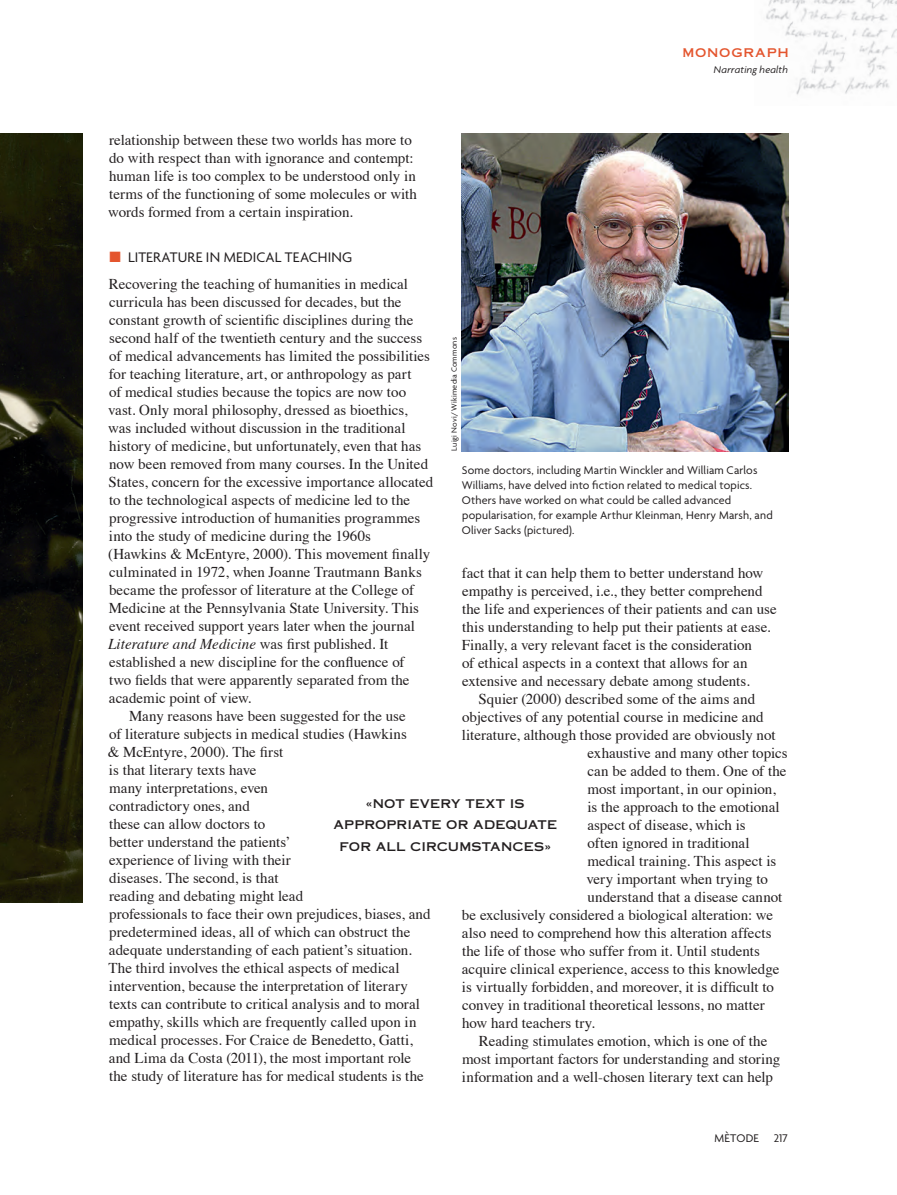
<style>
.page{position:relative;width:897px;height:1195px;background:#fff}
.page>*{position:absolute;margin:0;border:0;box-sizing:border-box;transform-origin:0 0}
.t1{font:15px/18px "Times";color:#231f20}
.t2{font:15px "Agenda";letter-spacing:.01em;color:#231f20}
._09_PEUS_DE_FOTO{font:12px/15px "Agenda";letter-spacing:.015em;color:#231f20}
._12_DESTACADO{font:12px/21.8px "Copperplate Thirty One AB";letter-spacing:.01em;color:#231f20;text-align:center}
.t3{font:12px "Copperplate Thirty One AB";letter-spacing:.06em;color:#e4552e}
.t4{font:italic 10.5px "Agenda";letter-spacing:.015em;color:#231f20}
._15_CREDITOS_FOTOGRA{font:8.25px "Agenda";letter-spacing:.025em;color:#231f20}
.s1{color:#e4552e}
.s2{font-style:italic}
</style>
<div class="page">
<img style="left:766px;top:0;width:131px;height:95px">
<img style="left:0;top:134px;width:83px;height:768px">
<img style="left:461px;top:134px;width:328px;height:318px">
<p class="t3" style="left:682px;top:46px;width:108px">MONOGRAPH</p>
<p class="t4" style="left:714px;top:63px;width:76px">Narrating health</p>
<p class="t1" style="left:108px;top:130px;width:310px">relationship between these two worlds has more to do with respect than with ignorance and contempt: human life is too complex to be understood only in terms of the functioning of some molecules or with words formed from a certain inspiration.</p>
<p class="t2" style="left:109px;top:248px;width:244px"><span class="s1">■</span> LITERATURE IN MEDICAL TEACHING</p>
<p class="t1" style="left:108px;top:274px;width:327px">Recovering the teaching of humanities in medical curricula has been discussed for decades, but the constant growth of scientific disciplines during the second half of the twentieth century and the success of medical advancements has limited the possibilities for teaching literature, art, or anthropology as part<br>of medical studies because the topics are now too vast. Only moral philosophy, dressed as bioethics, was included without discussion in the traditional history of medicine, but unfortunately, even that has now been removed from many courses. In the United States, concern for the excessive importance allocated to the technological aspects of medicine led to the progressive introduction of humanities programmes into the study of medicine during the 1960s<br>(Hawkins &amp; McEntyre, 2000). This movement finally culminated in 1972, when Joanne Trautmann Banks became the professor of literature at the College of Medicine at the Pennsylvania State University. This event received support years later when the journal <span class="s2">Literature and Medicine</span> was first published. It established a new discipline for the confluence of<br>two fields that were apparently separated from the academic point of view.</p>
<p class="t1" style="left:108px;top:706px;width:324px;text-indent:21px">Many reasons have been suggested for the use<br>of literature subjects in medical studies (Hawkins<br>&amp; McEntyre, 2000). The first<br>is that literary texts have<br>many interpretations, even<br>contradictory ones, and<br>these can allow doctors to<br>better understand the patients’<br>experience of living with their<br>diseases. The second, is that<br>reading and debating might lead<br>professionals to face their own prejudices, biases, and predetermined ideas, all of which can obstruct the adequate understanding of each patient’s situation.<br>The third involves the ethical aspects of medical intervention, because the interpretation of literary texts can contribute to critical analysis and to moral empathy, skills which are frequently called upon in medical processes. For Craice de Benedetto, Gatti, and Lima da Costa (2011), the most important role the study of literature has for medical students is the</p>
<p class="_15_CREDITOS_FOTOGRA" style="left:449px;top:450px;width:115px;rotate:-90deg">Luigi Novi/Wikimedia Commons</p>
<p class="_09_PEUS_DE_FOTO" style="left:462px;top:462px;width:312px">Some doctors, including Martin Winckler and William Carlos Williams, have delved into fiction related to medical topics.<br>Others have worked on what could be called advanced popularisation, for example Arthur Kleinman, Henry Marsh, and Oliver Sacks (pictured).</p>
<p class="t1" style="left:462px;top:562px;width:316px">fact that it can help them to better understand how empathy is perceived, i.e., they better comprehend the life and experiences of their patients and can use this understanding to help put their patients at ease.<br>Finally, a very relevant facet is the consideration<br>of ethical aspects in a context that allows for an extensive and necessary debate among students.</p>
<p class="t1" style="left:479px;top:688px;width:278px">Squier (2000) described some of the aims and</p>
<p class="t1" style="left:462px;top:706px;width:303px">objectives of any potential course in medicine and</p>
<p class="t1" style="left:462px;top:724px;width:315px">literature, although those provided are obviously not</p>
<p class="t1" style="left:588px;top:742px;width:201px">exhaustive and many other topics</p>
<p class="t1" style="left:587px;top:760px;width:200px">can be added to them. One of the</p>
<p class="t1" style="left:587px;top:778px;width:190px">most important, in our opinion,</p>
<p class="t1" style="left:587px;top:796px;width:194px">is the approach to the emotional</p>
<p class="t1" style="left:587px;top:814px;width:160px">aspect of disease, which is</p>
<p class="t1" style="left:587px;top:832px;width:164px">often ignored in traditional</p>
<p class="t1" style="left:587px;top:850px;width:190px">medical training. This aspect is</p>
<p class="t1" style="left:586px;top:868px;width:183px">very important when trying to</p>
<p class="t1" style="left:587px;top:886px;width:196px">understand that a disease cannot</p>
<p class="t1" style="left:462px;top:904px;width:313px">be exclusively considered a biological alteration: we</p>
<p class="t1" style="left:462px;top:922px;width:311px">also need to comprehend how this alteration affects</p>
<p class="t1" style="left:462px;top:940px;width:299px">the life of those who suffer from it. Until students</p>
<p class="t1" style="left:462px;top:958px;width:319px">acquire clinical experience, access to this knowledge</p>
<p class="t1" style="left:462px;top:976px;width:314px">is virtually forbidden, and moreover, it is difficult to</p>
<p class="t1" style="left:462px;top:994px;width:304px">convey in traditional theoretical lessons, no matter</p>
<p class="t1" style="left:462px;top:1012px;width:134px">how hard teachers try.</p>
<p class="t1" style="left:462px;top:1030px;width:320px;text-align:center">Reading stimulates emotion, which is one of the most important factors for understanding and storing information and a well-chosen literary text can help</p>
<p class="_12_DESTACADO" style="left:333px;top:792px;width:225px">«NOT EVERY TEXT IS<br>APPROPRIATE OR ADEQUATE<br>FOR ALL CIRCUMSTANCES»</p>
<p class="_09_PEUS_DE_FOTO" style="left:714px;top:1130px;width:75px">MÈTODE 217</p>
</div>
